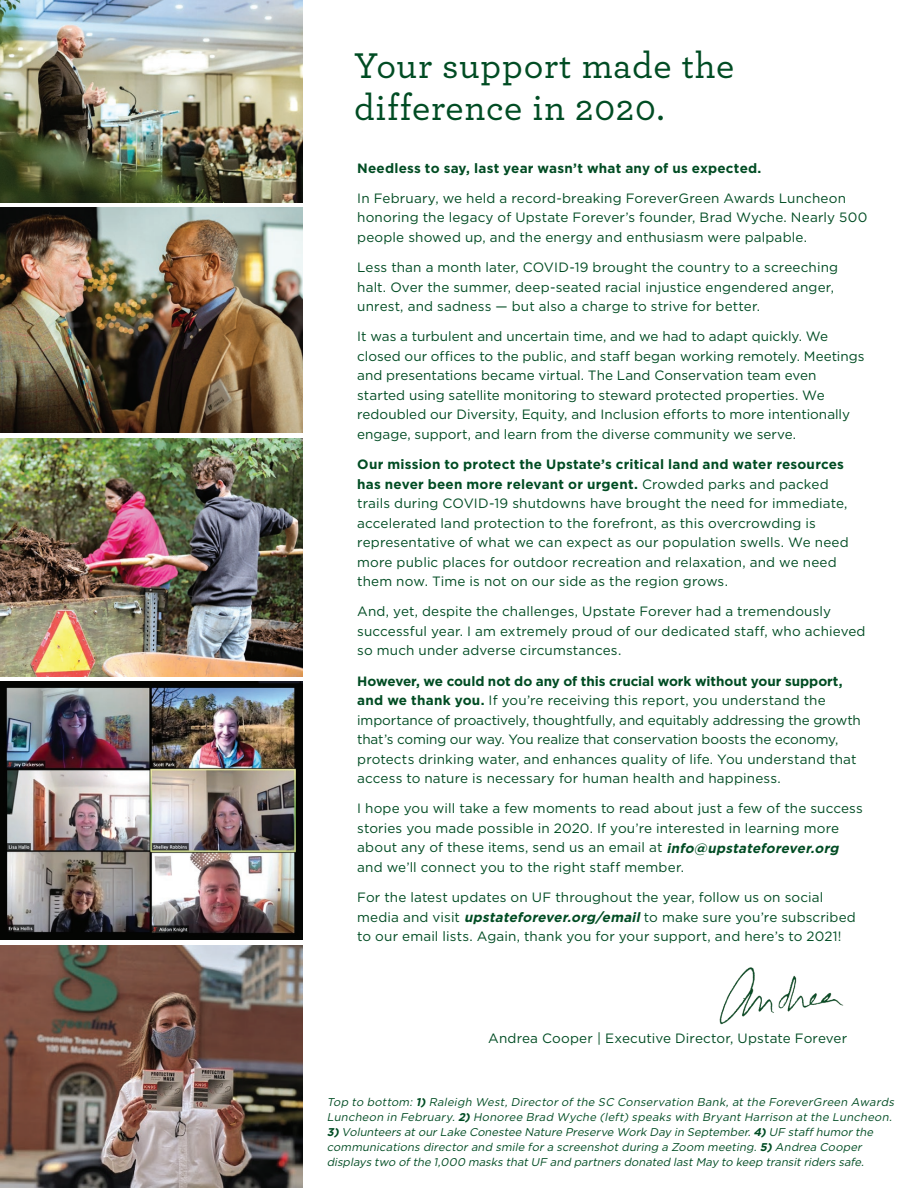
<style>
.page{position:relative;width:918px;height:1188px;background:#fff}
.page>*{position:absolute;margin:0;border:0;box-sizing:border-box;transform-origin:0 0}
.t1{font:500 37.5px/42px "Archer";letter-spacing:.02em;color:#004c23}
.t2{font:13.5px/19.5px "Gotham HTF";letter-spacing:.005em;color:#004c23}
.t3{font:700 13.5px "Gotham HTF";letter-spacing:.015em;color:#004c23}
.t4{font:italic 11.25px/15px "Gotham HTF";color:#004c23}
.s1{font-weight:700}
.s2{font-weight:700;font-style:italic}
</style>
<div class="page">
<img style="left:0;top:945px;width:302px;height:243px">
<img style="left:0;top:682px;width:302px;height:258px">
<img style="left:0;top:0;width:302px;height:202px">
<img style="left:0;top:208px;width:302px;height:225px">
<img style="left:0;top:439px;width:302px;height:237px">
<img style="left:719px;top:967px;width:125px;height:58px">
<h1 class="t1" style="left:354px;top:43px;width:382px">Your support made the difference in 2020.</h1>
<p class="t3" style="left:357px;top:160px;width:406px">Needless to say, last year wasn’t what any of us expected.</p>
<p class="t2" style="left:357px;top:188px;width:512px">In February, we held a record-breaking ForeverGreen Awards Luncheon honoring the legacy of Upstate Forever’s founder, Brad Wyche. Nearly 500 people showed up, and the energy and enthusiasm were palpable.</p>
<p class="t2" style="left:357px;top:257px;width:482px">Less than a month later, COVID-19 brought the country to a screeching halt. Over the summer, deep-seated racial injustice engendered anger, unrest, and sadness — but also a charge to strive for better.</p>
<p class="t2" style="left:357px;top:327px;width:509px">It was a turbulent and uncertain time, and we had to adapt quickly. We closed our offices to the public, and staff began working remotely. Meetings and presentations became virtual. The Land Conservation team even started using satellite monitoring to steward protected properties. We redoubled our Diversity, Equity, and Inclusion efforts to more intentionally engage, support, and learn from the diverse community we serve.</p>
<p class="t2" style="left:357px;top:454px;width:493px"><span class="s1">Our mission to protect the Upstate’s critical land and water resources has never been more relevant or urgent.</span> Crowded parks and packed trails during COVID-19 shutdowns have brought the need for immediate, accelerated land protection to the forefront, as this overcrowding is representative of what we can expect as our population swells. We need more public places for outdoor recreation and relaxation, and we need them now. Time is not on our side as the region grows.</p>
<p class="t2" style="left:357px;top:602px;width:510px">And, yet, despite the challenges, Upstate Forever had a tremendously successful year. I am extremely proud of our dedicated staff, who achieved so much under adverse circumstances.</p>
<p class="t2" style="left:357px;top:671px;width:505px"><span class="s1">However, we could not do any of this crucial work without your support, and we thank you.</span> If you’re receiving this report, you understand the importance of proactively, thoughtfully, and equitably addressing the growth that’s coming our way. You realize that conservation boosts the economy, protects drinking water, and enhances quality of life. You understand that access to nature is necessary for human health and happiness.</p>
<p class="t2" style="left:357px;top:799px;width:507px">I hope you will take a few moments to read about just a few of the success stories you made possible in 2020. If you’re interested in learning more about any of these items, send us an email at <span class="s2">info@upstateforever.org </span>and we’ll connect you to the right staff member.</p>
<p class="t2" style="left:357px;top:888px;width:500px">For the latest updates on UF throughout the year, follow us on social media and visit <span class="s2">upstateforever.org/email</span> to make sure you’re subscribed to our email lists. Again, thank you for your support, and here’s to 2021!</p>
<p class="t2" style="left:488px;top:1028px;width:361px">Andrea Cooper | Executive Director, Upstate Forever</p>
<p class="t4" style="left:327px;top:1094px;width:571px">Top to bottom: <span class="s1">1)</span> Raleigh West, Director of the SC Conservation Bank, at the ForeverGreen Awards Luncheon in February. <span class="s1">2)</span> Honoree Brad Wyche (left) speaks with Bryant Harrison at the Luncheon.<br><span class="s1">3)</span>Volunteers atourLake Conestee Nature Preserve Work Day in September.<span class="s1">4)</span>UF staffhumorthe communications director and smile for a screenshot during a Zoom meeting. <span class="s1">5)</span> Andrea Cooper displays two ofthe 1,000 masks thatUF and partners donated lastMay to keep transitriders safe.</p>
</div>
